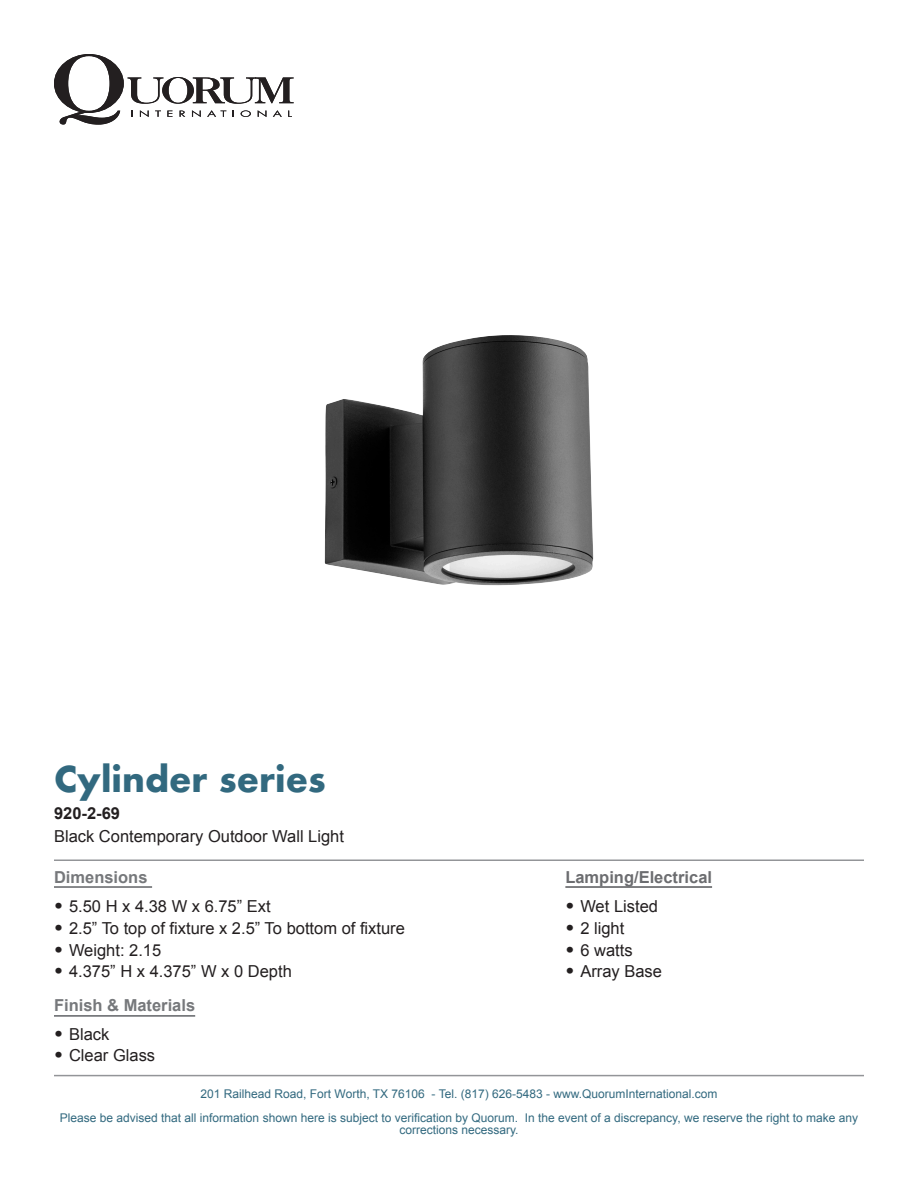
<style>
.page{position:relative;width:918px;height:1188px;background:#fff}
.page>*{position:absolute;margin:0;border:0;box-sizing:border-box;transform-origin:0 0}
.t1{font:700 34.5px "Futura";color:#32697f}
.t2{font:16.5px "Arial";color:#231f20}
.t3{font:700 16.5px "Arial";color:#76787b}
.t4{font:700 16.5px "Arial";color:#6c6d70}
.t5{font:700 16.5px "Arial";color:#231f20}
.t6{font:12px/24px "Arial";color:#32697f;text-align:center}
.s1{font-family:"Gotham";font-weight:900;font-size:18px}
</style>
<div class="page">
<svg style="left:54px;top:54px;width:240px;height:71px"></svg>
<hr style="left:54px;top:1075px;width:810px;height:1px;background:#939598">
<hr style="left:54px;top:860px;width:810px;height:1px;background:#939598">
<hr style="left:54px;top:886px;width:98px;height:2px;background:#76787b">
<hr style="left:54px;top:1015px;width:141px;height:2px;background:#76787b">
<hr style="left:565px;top:886px;width:147px;height:2px;background:#6c6d70">
<img style="left:325px;top:335px;width:269px;height:251px">
<p class="t1" style="left:54px;top:754px;width:273px">Cylinder series</p>
<p class="t2" style="left:54px;top:826px;width:292px">Black Contemporary Outdoor Wall Light</p>
<p class="t5" style="left:54px;top:803px;width:68px">920-2-69</p>
<p class="t3" style="left:54px;top:866px;width:95px">Dimensions</p>
<p class="t2" style="left:54px;top:896px;width:218px"><span class="s1">•</span> 5.50 H x 4.38 W x 6.75” Ext</p>
<p class="t2" style="left:54px;top:917px;width:352px"><span class="s1">•</span> 2.5” To top of fixture x 2.5” To bottom of fixture</p>
<p class="t2" style="left:54px;top:939px;width:109px"><span class="s1">•</span> Weight: 2.15</p>
<p class="t2" style="left:54px;top:961px;width:239px"><span class="s1">•</span> 4.375” H x 4.375” W x 0 Depth</p>
<p class="t3" style="left:54px;top:995px;width:143px">Finish &amp; Materials</p>
<p class="t2" style="left:54px;top:1023px;width:57px"><span class="s1">•</span> Black</p>
<p class="t2" style="left:54px;top:1045px;width:103px"><span class="s1">•</span> Clear Glass</p>
<p class="t4" style="left:565px;top:866px;width:148px">Lamping/Electrical</p>
<p class="t2" style="left:565px;top:896px;width:94px"><span class="s1">•</span> Wet Listed</p>
<p class="t2" style="left:565px;top:917px;width:61px"><span class="s1">•</span> 2 light</p>
<p class="t2" style="left:565px;top:939px;width:69px"><span class="s1">•</span> 6 watts</p>
<p class="t2" style="left:565px;top:961px;width:98px"><span class="s1">•</span> Array Base</p>
<p class="t6" style="left:60px;top:1082px;width:800px">201 Railhead Road, Fort Worth, TX 76106 - Tel. (817) 626-5483 - www.QuorumInternational.com<br>Please be advised that all information shown here is subject to verification by Quorum. In the event of a discrepancy, we reserve the right to make any</p>
<p class="t6" style="left:399px;top:1118px;width:121px">corrections necessary.</p>
</div>
